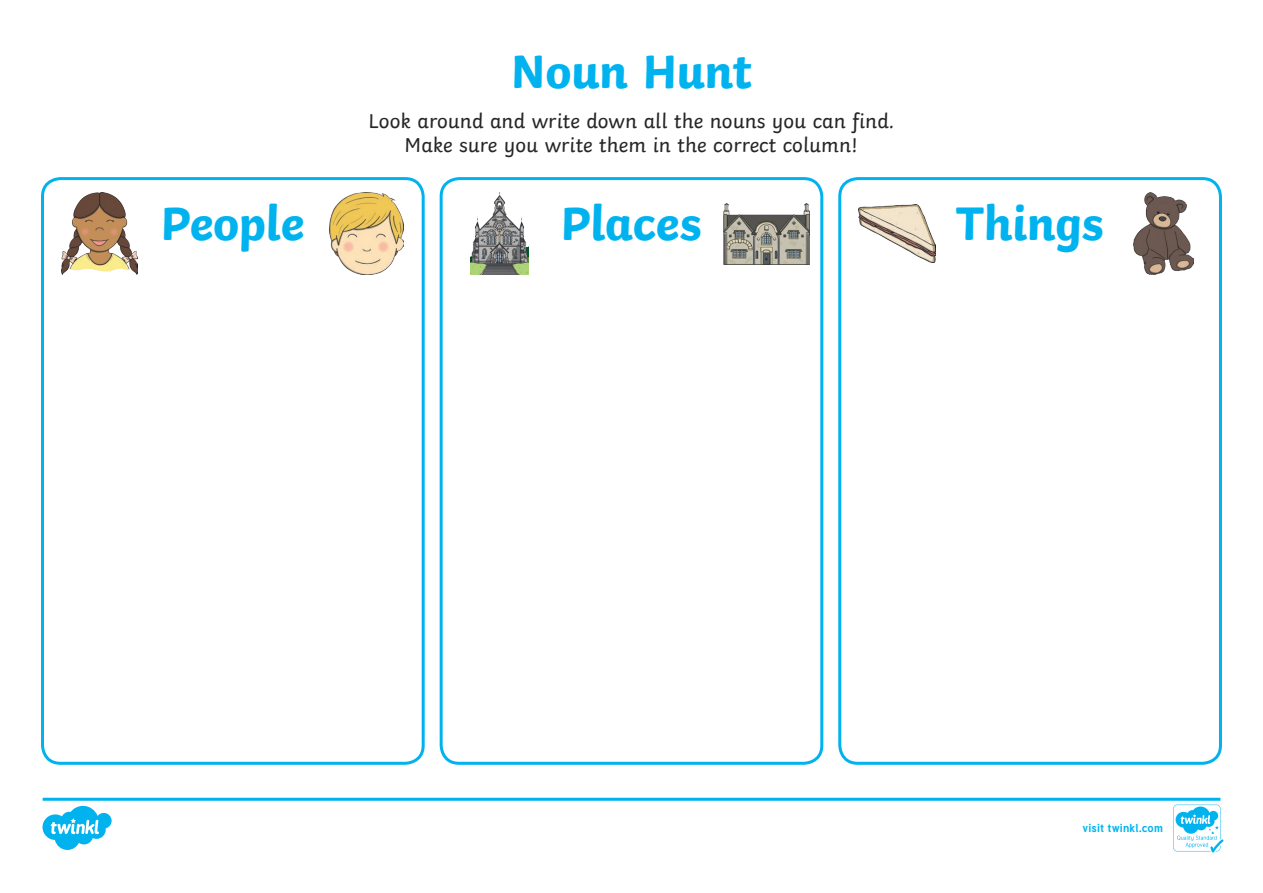
<style>
.page{position:relative;width:1263px;height:893px;background:#fff}
.page>*{position:absolute;margin:0;border:0;box-sizing:border-box;transform-origin:0 0}
.Heading_1{font:700 49.5px "Twinkl";letter-spacing:-.01em;color:#00b3ef}
.Heading_3{font:21px/24px "Twinkl";color:#282526;text-align:center}
.t1{font:700 11.4px "Tuffy";letter-spacing:.015em;color:#00b3ef}
</style>
<div class="page">
<div style="left:41px;top:177px;width:384px;height:588px;border:3px solid #00b3ef;border-radius:18px"></div>
<div style="left:440px;top:177px;width:383px;height:588px;border:3px solid #00b3ef;border-radius:18px"></div>
<div style="left:838px;top:177px;width:384px;height:588px;border:3px solid #00b3ef;border-radius:18px"></div>
<img style="left:61px;top:193px;width:77px;height:81px">
<img style="left:329px;top:193px;width:74px;height:81px">
<img style="left:471px;top:193px;width:58px;height:81px">
<img style="left:723px;top:203px;width:86px;height:61px">
<img style="left:858px;top:204px;width:77px;height:59px">
<img style="left:1133px;top:193px;width:60px;height:81px">
<svg style="left:43px;top:798px;width:1180px;height:54px"></svg>
<p class="Heading_1" style="left:511px;top:31px;width:243px">Noun Hunt</p>
<p class="Heading_3" style="left:369px;top:107px;width:527px">Look around and write down all the nouns you can find.<br>Make sure you write them in the correct column!</p>
<p class="Heading_1" style="left:160px;top:182px;width:145px">People</p>
<p class="Heading_1" style="left:560px;top:182px;width:143px">Places</p>
<p class="Heading_1" style="left:955px;top:182px;width:149px">Things</p>
<p class="t1" style="left:1082px;top:819px;width:82px">visit twinkl.com</p>
</div>
